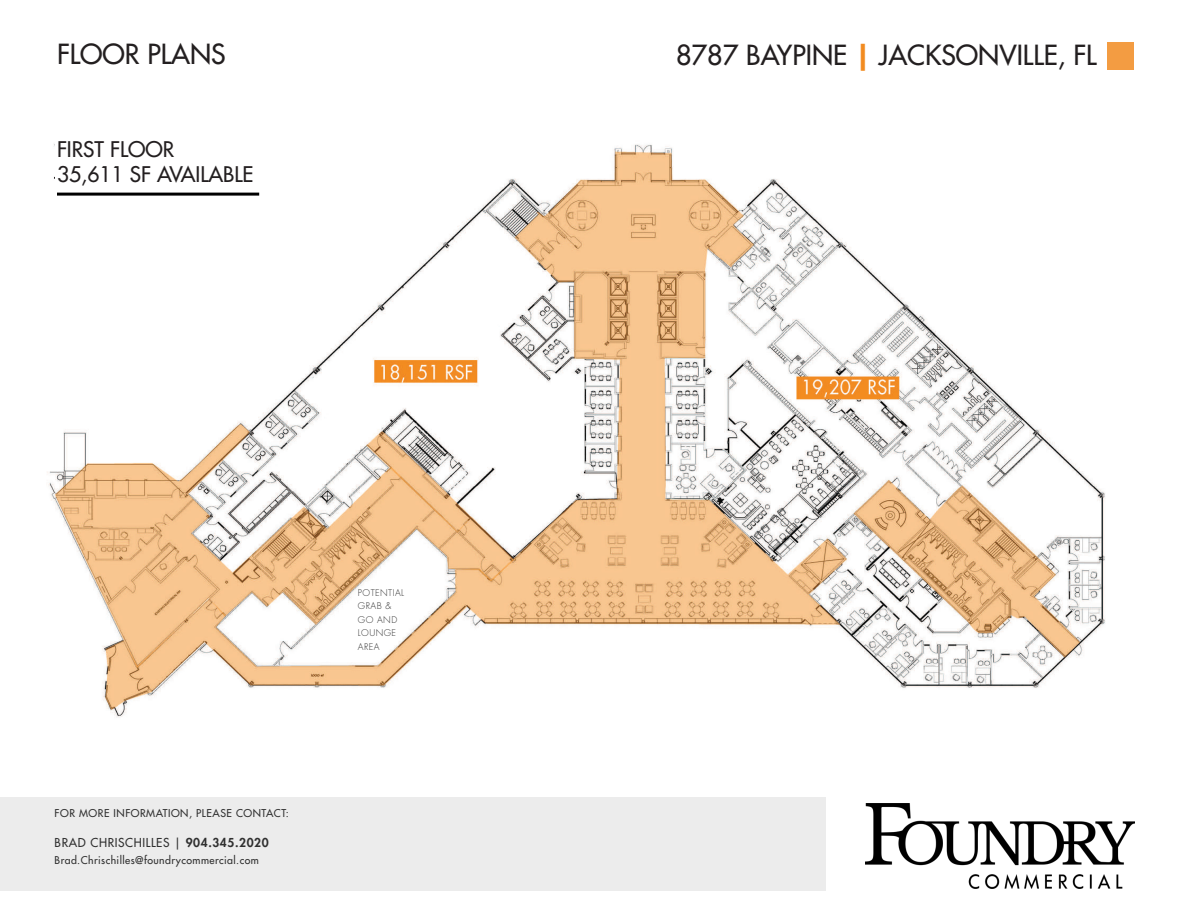
<style>
.page{position:relative;width:1188px;height:918px;background:#fff}
.page>*{position:absolute;margin:0;border:0;box-sizing:border-box;transform-origin:0 0}
.t1{font:500 27px "Futura Std";color:#231f20}
.t2{font:500 21px "Futura Std";color:#231f20}
.Section_Headings{font:500 12px "Futura Std";letter-spacing:.05em;color:#303030}
.Section_Headings-2{font:500 10.5px "Futura Std";letter-spacing:.04em;color:#303030}
.Section_Headings-3{font:300 9px "Futura Std";letter-spacing:.05em;color:#303030}
.s1{font-weight:800}
.s2{font-weight:700;color:#f28b20}
</style>
<div class="page">
<img style="left:47px;top:144px;width:1059px;height:573px">
<div style="left:55px;top:99px;width:362px;height:119px;background:#fff"></div>
<hr style="left:57px;top:193px;width:202px;height:3px;background:#000">
<div style="left:1107px;top:42px;width:27px;height:27px;background:#f39c42"></div>
<img style="left:866px;top:803px;width:269px;height:85px">
<div style="left:0;top:797px;width:826px;height:94px;background:#ececec"></div>
<p class="t1" style="left:57px;top:38px;width:170px">FLOOR PLANS</p>
<p class="t2" style="left:57px;top:136px;width:119px">FIRST FLOOR</p>
<p class="t2" style="left:57px;top:161px;width:198px">35,611 SF AVAILABLE</p>
<p class="Section_Headings-2" style="left:55px;top:807px;width:236px">FOR MORE INFORMATION, PLEASE CONTACT:</p>
<p class="Section_Headings" style="left:55px;top:835px;width:216px">BRAD CHRISCHILLES | <span class="s1">904.345.2020</span></p>
<p class="Section_Headings-2" style="left:55px;top:853px;width:206px">Brad.Chrischilles@foundrycommercial.com</p>
<p class="Section_Headings-3" style="left:358px;top:587px;width:48px">POTENTIAL</p>
<p class="Section_Headings-3" style="left:358px;top:601px;width:35px">GRAB &amp;</p>
<p class="Section_Headings-3" style="left:358px;top:614px;width:41px">GO AND</p>
<p class="Section_Headings-3" style="left:358px;top:628px;width:40px">LOUNGE</p>
<p class="Section_Headings-3" style="left:358px;top:641px;width:23px">AREA</p>
<p class="t1" style="left:676px;top:38px;width:422px">8787 BAYPINE <span class="s2">|</span> JACKSONVILLE, FL</p>
</div>
